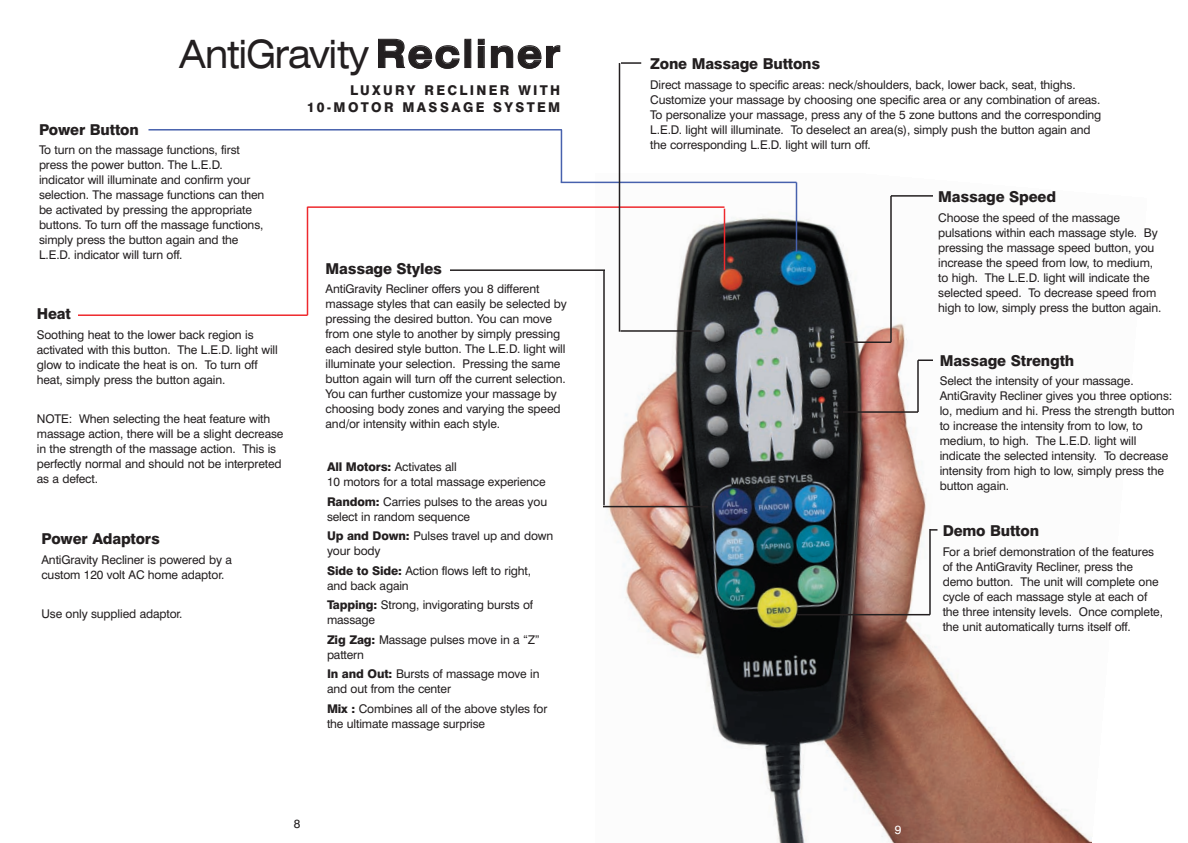
<style>
.page{position:relative;width:1188px;height:843px;background:#fff}
.page>*{position:absolute;margin:0;border:0;box-sizing:border-box;transform-origin:0 0}
.t1{font:expanded 39px "Swiss 721 BT";letter-spacing:-.025em;color:#231f20;scale:.9 1}
.t2{font:800 15px "Swiss 721 BT";letter-spacing:-.01em;color:#231f20}
.t3{font:800 13.5px/16.5px "Swiss 721 BT";letter-spacing:.175em;color:#231f20;text-align:right}
.t4{font:12px/15px "Swiss 721 BT";letter-spacing:-.01em;color:#231f20}
.t5{font:12px "Swiss 721 BT";color:#fff}
.s1{font-weight:700}
.s2{font-weight:800}
</style>
<div class="page">
<img style="left:595px;top:173px;width:497px;height:669px">
<hr style="left:148px;top:129px;width:414px;height:1px;background:#4761ad">
<hr style="left:796px;top:182px;width:1px;height:70px;background:#4761ad">
<hr style="left:561px;top:182px;width:235px;height:1px;background:#4761ad">
<hr style="left:561px;top:130px;width:1px;height:52px;background:#4761ad">
<hr style="left:78px;top:314px;width:230px;height:2px;background:#ee292d">
<hr style="left:724px;top:209px;width:1px;height:61px;background:#ee292d">
<hr style="left:308px;top:206px;width:416px;height:2px;background:#ee292d">
<hr style="left:307px;top:207px;width:1px;height:108px;background:#ee292d">
<hr style="left:621px;top:62px;width:20px;height:2px;background:#231f20">
<hr style="left:620px;top:330px;width:81px;height:2px;background:#231f20">
<hr style="left:619px;top:63px;width:1px;height:268px;background:#231f20">
<hr style="left:891px;top:195px;width:42px;height:2px;background:#231f20">
<hr style="left:842px;top:341px;width:49px;height:2px;background:#231f20">
<hr style="left:890px;top:196px;width:2px;height:146px;background:#231f20">
<hr style="left:843px;top:411px;width:75px;height:2px;background:#231f20">
<hr style="left:917px;top:360px;width:2px;height:52px;background:#231f20">
<svg style="left:918px;top:359px;width:15px;height:2px"></svg>
<hr style="left:796px;top:613px;width:134px;height:2px;background:#231f20">
<hr style="left:929px;top:529px;width:2px;height:85px;background:#231f20">
<hr style="left:450px;top:269px;width:155px;height:2px;background:#231f20">
<hr style="left:603px;top:506px;width:105px;height:1px;background:#231f20">
<hr style="left:603px;top:270px;width:2px;height:235px;background:#231f20">
<h1 class="t1" style="left:179px;top:40px;width:424px">AntiGravity <span class="s1">Recliner</span></h1>
<p class="t3" style="left:307px;top:84px;width:255px">LUXURY RECLINER WITH<br>10-MOTOR MASSAGE SYSTEM</p>
<p class="t2" style="left:39px;top:124px;width:101px">Power Button</p>
<p class="t4" style="left:39px;top:144px;width:227px">To turn on the massage functions, first press the power button. The L.E.D. indicator will illuminate and confirm your selection. The massage functions can then be activated by pressing the appropriate buttons. To turn off the massage functions, simply press the button again and the L.E.D. indicator will turn off.</p>
<p class="t2" style="left:37px;top:308px;width:36px">Heat</p>
<p class="t4" style="left:37px;top:328px;width:243px">Soothing heat to the lower back region is activated with this button. The L.E.D. light will glow to indicate the heat is on. To turn off heat, simply press the button again.</p>
<p class="t4" style="left:37px;top:412px;width:248px">NOTE: When selecting the heat feature with massage action, there will be a slight decrease in the strength of the massage action. This is perfectly normal and should not be interpreted as a defect.</p>
<p class="t2" style="left:41px;top:533px;width:120px">Power Adaptors</p>
<p class="t4" style="left:41px;top:553px;width:192px">AntiGravity Recliner is powered by a custom 120 volt AC home adaptor.</p>
<p class="t4" style="left:41px;top:607px;width:143px">Use only supplied adaptor.</p>
<p class="t2" style="left:326px;top:263px;width:118px">Massage Styles</p>
<p class="t4" style="left:326px;top:283px;width:243px">AntiGravity Recliner offers you 8 different massage styles that can easily be selected by pressing the desired button. You can move from one style to another by simply pressing each desired style button. The L.E.D. light will illuminate your selection. Pressing the same button again will turn off the current selection.<br>You can further customize your massage by choosing body zones and varying the speed and/or intensity within each style.</p>
<p class="t4" style="left:327px;top:460px;width:220px"><span class="s2">All Motors:</span> Activates all<br>10 motors for a total massage experience</p>
<p class="t4" style="left:327px;top:495px;width:222px"><span class="s2">Random:</span> Carries pulses to the areas you select in random sequence</p>
<p class="t4" style="left:327px;top:529px;width:228px"><span class="s2">Up and Down:</span> Pulses travel up and down your body</p>
<p class="t4" style="left:327px;top:564px;width:206px"><span class="s2">Side to Side:</span> Action flows left to right, and back again</p>
<p class="t4" style="left:327px;top:598px;width:208px"><span class="s2">Tapping:</span> Strong, invigorating bursts of massage</p>
<p class="t4" style="left:327px;top:633px;width:214px"><span class="s2">Zig Zag:</span> Massage pulses move in a “Z” pattern</p>
<p class="t4" style="left:327px;top:667px;width:214px"><span class="s2">In and Out:</span> Bursts of massage move in and out from the center</p>
<p class="t4" style="left:327px;top:702px;width:222px"><span class="s2">Mix :</span> Combines all of the above styles for the ultimate massage surprise</p>
<p class="t4" style="left:294px;top:817px;width:8px">8</p>
<p class="t2" style="left:650px;top:58px;width:172px">Zone Massage Buttons</p>
<p class="t4" style="left:650px;top:78px;width:453px">Direct massage to specific areas: neck/shoulders, back, lower back, seat, thighs.<br>Customize your massage by choosing one specific area or any combination of areas.<br>To personalize your massage, press any of the 5 zone buttons and the corresponding L.E.D. light will illuminate. To deselect an area(s), simply push the button again and the corresponding L.E.D. light will turn off.</p>
<p class="t2" style="left:938px;top:191px;width:119px">Massage Speed</p>
<p class="t4" style="left:938px;top:211px;width:225px">Choose the speed of the massage pulsations within each massage style. By pressing the massage speed button, you increase the speed from low, to medium, to high. The L.E.D. light will indicate the selected speed. To decrease speed from high to low, simply press the button again.</p>
<p class="t2" style="left:940px;top:355px;width:136px">Massage Strength</p>
<p class="t4" style="left:940px;top:374px;width:236px">Select the intensity of your massage.<br>AntiGravity Recliner gives you three options: lo, medium and hi. Press the strength button to increase the intensity from to low, to medium, to high. The L.E.D. light will indicate the selected intensity. To decrease intensity from high to low, simply press the button again.</p>
<p class="t2" style="left:943px;top:525px;width:98px">Demo Button</p>
<p class="t4" style="left:943px;top:545px;width:222px">For a brief demonstration of the features of the AntiGravity Recliner, press the demo button. The unit will complete one cycle of each massage style at each of the three intensity levels. Once complete, the unit automatically turns itself off.</p>
<p class="t5" style="left:895px;top:825px;width:8px">9</p>
</div>
